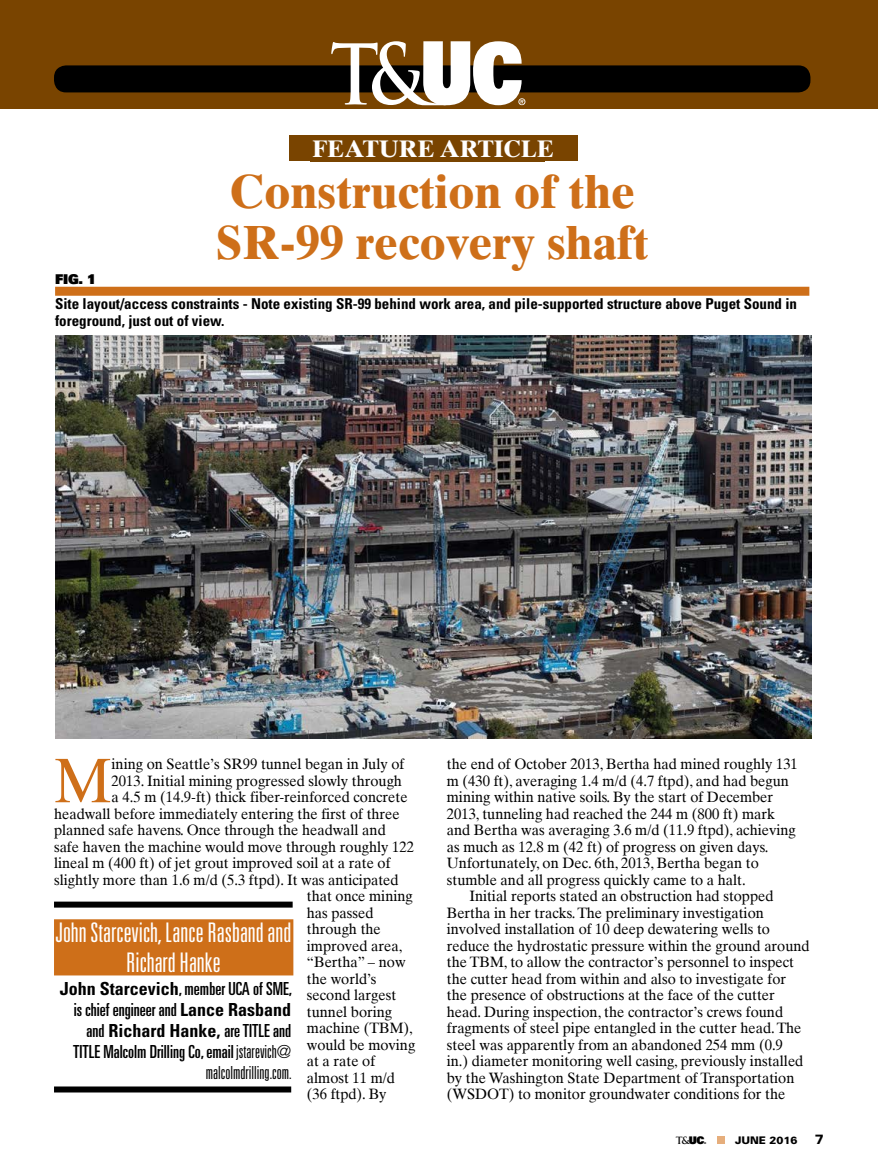
<style>
.page{position:relative;width:878px;height:1175px;background:#fff}
.page>*{position:absolute;margin:0;border:0;box-sizing:border-box;transform-origin:0 0}
.t1{font:62.85px "Times Ten";color:#ce6f19}
.t2{font:700 48px/51px "Times Ten";color:#ce6f19}
.t3{font:300 ultra-condensed 27px/30px "Univers";color:#fff;text-align:center;scale:1.05 1}
.t4{font:700 24px "Times Ten LT Std";color:#fff;scale:.9 1}
.t5{font:700 24px "Times Ten";color:#fff}
.t6{font:ultra-condensed 18px/21px "Univers";color:#000;text-align:right}
.t7{font:15px "Times Ten";color:#000}
.t8{font:700 condensed 15px/16.5px "Univers";color:#000}
.t9{font:900 13.5px "Univers LT";color:#000}
.t10{font:900 13.5px "Univers";color:#000}
.t11{font:900 10.5px "Univers";color:#000}
.t12{font:700 9.75px "Trajan Pro";color:#000}
.t13{font:900 2.55px "Univers";color:#000}
.s1{font-family:"Times Ten"}
.s2{font-weight:700;font-stretch:condensed}
.s3{font-family:"Univers LT"}
.s4{font-weight:300}
.s5{font-family:"Univers";font-weight:900;font-size:10.5px}
</style>
<div class="page">
<div style="left:716px;top:1136px;width:8px;height:8px;background:#e6ae7c"></div>
<div style="left:0;top:0;width:878px;height:109px;background:#794400"></div>
<div style="left:54px;top:65px;width:756px;height:27px;background:#000;border-radius:12px"></div>
<svg style="left:331px;top:41px;width:194px;height:64px"></svg>
<div style="left:310px;top:136px;width:234px;height:26px;background:#794400"></div>
<div style="left:289px;top:135px;width:288px;height:26px;background:#794400"></div>
<div style="left:55px;top:287px;width:754px;height:9px;background:#ce6f19"></div>
<div style="left:54px;top:919px;width:239px;height:56px;background:#ce6f19"></div>
<div style="left:54px;top:901px;width:238px;height:6px;background:#000"></div>
<div style="left:54px;top:1086px;width:237px;height:6px;background:#000"></div>
<img style="left:55px;top:336px;width:756px;height:402px">
<h3 class="t5" style="left:312px;top:138px;width:53px">Fea</h3>
<h3 class="t5" style="left:417px;top:138px;width:19px">e</h3>
<h3 class="t4" style="left:319px;top:135px;width:260px">FEATURE ART<span class="s1">ART</span>ICL<span class="s1">ICL</span>E<span class="s1">E</span></h3>
<h2 class="t2" style="left:216px;top:170px;width:434px">Construction of the<br>SR-99 recovery shaft</h2>
<p class="t9" style="left:55px;top:270px;width:43px">Fig. 1</p>
<p class="t8" style="left:55px;top:295px;width:743px">Site layout/access constraints - Note existing SR-99 behind work area, and pile-supported structure above Puget Sound in foreground, just out of view.</p>
<h1 class="t1" style="left:54px;top:754px;width:59px">M</h1>
<p class="t7" style="left:112px;top:757px;width:294px">ining on Seattle’s SR99 tunnel began in July of</p>
<p class="t7" style="left:112px;top:774px;width:292px">2013. Initial mining progressed slowly through</p>
<p class="t7" style="left:112px;top:790px;width:297px">a 4.5 m (14.9-ft) thick fiber-reinforced concrete</p>
<p class="t7" style="left:54px;top:807px;width:347px">headwall before immediately entering the first of three</p>
<p class="t7" style="left:54px;top:823px;width:333px">planned safe havens. Once through the headwall and</p>
<p class="t7" style="left:54px;top:840px;width:361px">safe haven the machine would move through roughly 122</p>
<p class="t7" style="left:54px;top:856px;width:338px">lineal m (400 ft) of jet grout improved soil at a rate of</p>
<p class="t7" style="left:54px;top:873px;width:346px">slightly more than 1.6 m/d (5.3 ftpd). It was anticipated</p>
<p class="t7" style="left:307px;top:889px;width:107px">that once mining</p>
<p class="t7" style="left:307px;top:906px;width:68px">has passed</p>
<p class="t7" style="left:307px;top:922px;width:75px">through the</p>
<p class="t7" style="left:307px;top:939px;width:97px">improved area,</p>
<p class="t7" style="left:307px;top:955px;width:100px">“Bertha” – now</p>
<p class="t7" style="left:307px;top:972px;width:71px">the world’s</p>
<p class="t7" style="left:307px;top:988px;width:91px">second largest</p>
<p class="t7" style="left:307px;top:1005px;width:87px">tunnel boring</p>
<p class="t7" style="left:307px;top:1021px;width:107px">machine (TBM),</p>
<p class="t7" style="left:307px;top:1038px;width:110px">would be moving</p>
<p class="t7" style="left:307px;top:1054px;width:70px">at a rate of</p>
<p class="t7" style="left:307px;top:1071px;width:90px">almost 11 m/d</p>
<p class="t7" style="left:307px;top:1087px;width:81px">(36 ftpd). By</p>
<h3 class="t3" style="left:55px;top:917px;width:226px">John Starcevich, Lance Rasband and<br>Richard Hanke</h3>
<p class="t6" style="left:60px;top:978px;width:234px"><span class="s2">John Starcevich</span>, member UCA of SME, is chief engineer and <span class="s2">Lance Rasband </span><span class="s3">and</span> <span class="s2">Richard Hanke,</span> are TITLE and TITLE Malcolm Drilling Co, email <span class="s4">jstarevich@ malcolmdrilling.com.</span></p>
<p class="t7" style="left:447px;top:757px;width:352px">the end of October 2013, Bertha had mined roughly 131</p>
<p class="t7" style="left:447px;top:774px;width:344px">m (430 ft), averaging 1.4 m/d (4.7 ftpd), and had begun</p>
<p class="t7" style="left:447px;top:790px;width:328px">mining within native soils. By the start of December</p>
<p class="t7" style="left:447px;top:807px;width:330px">2013, tunneling had reached the 244 m (800 ft) mark</p>
<p class="t7" style="left:447px;top:823px;width:350px">and Bertha was averaging 3.6 m/d (11.9 ftpd), achieving</p>
<p class="t7" style="left:447px;top:840px;width:323px">as much as 12.8 m (42 ft) of progress on given days.</p>
<p class="t7" style="left:447px;top:856px;width:313px">Unfortunately, on Dec. 6th, 2013, Bertha began to</p>
<p class="t7" style="left:447px;top:873px;width:300px">stumble and all progress quickly came to a halt.</p>
<p class="t7" style="left:469px;top:889px;width:306px">Initial reports stated an obstruction had stopped</p>
<p class="t7" style="left:447px;top:906px;width:318px">Bertha in her tracks. The preliminary investigation</p>
<p class="t7" style="left:447px;top:922px;width:325px">involved installation of 10 deep dewatering wells to</p>
<p class="t7" style="left:447px;top:939px;width:364px">reduce the hydrostatic pressure within the ground around</p>
<p class="t7" style="left:447px;top:955px;width:349px">the TBM, to allow the contractor’s personnel to inspect</p>
<p class="t7" style="left:447px;top:972px;width:341px">the cutter head from within and also to investigate for</p>
<p class="t7" style="left:447px;top:988px;width:329px">the presence of obstructions at the face of the cutter</p>
<p class="t7" style="left:447px;top:1005px;width:338px">head. During inspection, the contractor’s crews found</p>
<p class="t7" style="left:447px;top:1021px;width:356px">fragments of steel pipe entangled in the cutter head. The</p>
<p class="t7" style="left:447px;top:1038px;width:337px">steel was apparently from an abandoned 254 mm (0.9</p>
<p class="t7" style="left:447px;top:1054px;width:358px">in.) diameter monitoring well casing, previously installed</p>
<p class="t7" style="left:447px;top:1071px;width:349px">by the Washington State Department of Transportation</p>
<p class="t7" style="left:447px;top:1087px;width:340px">(WSDOT) to monitor groundwater conditions for the</p>
<p class="t12" style="left:675px;top:1134px;width:30px">T&amp;<span class="s5">UC</span></p>
<p class="t13" style="left:704px;top:1141px;width:4px">®</p>
<p class="t11" style="left:735px;top:1133px;width:64px">JUNE 2016</p>
<p class="t10" style="left:814px;top:1131px;width:11px">7</p>
</div>
